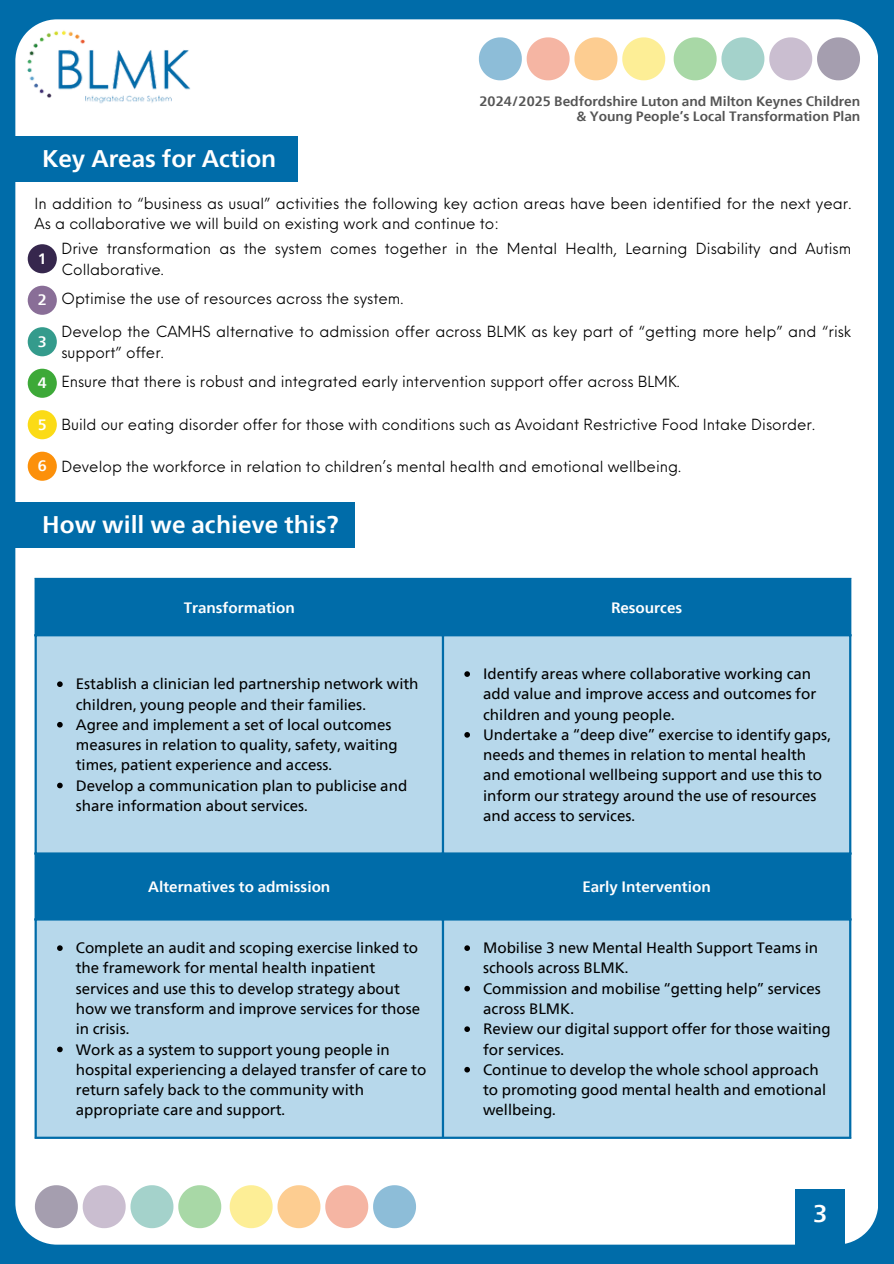
<style>
.page{position:relative;width:894px;height:1264px;background:#fff}
.page>*{position:absolute;margin:0;border:0;box-sizing:border-box;transform-origin:0 0}
.t1{font:700 24px "Neue Frutiger Devanagari";color:#fff}
.t2{font:15px/20.2px "Neue Frutiger Devanagari";color:#000}
.t3{font:15px/20.2px "Neue Einstellung";color:#000}
.t4{font:700 15px "Neue Frutiger Devanagari";color:#fff}
.t5{font:700 13.5px/14.7px "Neue Frutiger Devanagari";color:#545454;text-align:right}
</style>
<div class="page">
<div style="left:0;top:0;width:893px;height:1263px;background:#006ca9"></div>
<div style="left:15px;top:19px;width:863px;height:1225px;background:#fff"></div>
<img style="left:25px;top:29px;width:169px;height:74px">
<svg style="left:673px;top:37px;width:186px;height:43px;background:#c4d2ce"></svg>
<svg style="left:478px;top:37px;width:187px;height:43px;background:#e7d9c0"></svg>
<svg style="left:35px;top:1185px;width:186px;height:43px;background:#c4d2ce"></svg>
<svg style="left:229px;top:1185px;width:187px;height:43px;background:#e7d9c0"></svg>
<div style="left:795px;top:1188px;width:49px;height:75px;background:#006ca9"></div>
<div style="left:0;top:137px;width:297px;height:45px;background:#006ca9"></div>
<div style="left:28px;top:244px;width:29px;height:29px;background:#36274d;border-radius:50%"></div>
<div style="left:28px;top:286px;width:29px;height:29px;background:#896e97;border-radius:50%"></div>
<div style="left:28px;top:327px;width:29px;height:29px;background:#349b8c;border-radius:50%"></div>
<div style="left:28px;top:369px;width:29px;height:29px;background:#3da938;border-radius:50%"></div>
<div style="left:28px;top:410px;width:29px;height:29px;background:#fbdb16;border-radius:50%"></div>
<div style="left:28px;top:451px;width:29px;height:30px;background:#fc900a;border-radius:50%"></div>
<div style="left:0;top:502px;width:354px;height:45px;background:#006ca9"></div>
<svg style="left:37px;top:580px;width:811px;height:54px"></svg>
<svg style="left:37px;top:636px;width:811px;height:500px;background:#9ec9e2"></svg>
<svg style="left:57px;top:681px;width:6px;height:6px"></svg>
<svg style="left:57px;top:722px;width:6px;height:5px"></svg>
<svg style="left:57px;top:782px;width:6px;height:6px"></svg>
<svg style="left:464px;top:671px;width:6px;height:6px"></svg>
<svg style="left:464px;top:732px;width:6px;height:5px"></svg>
<svg style="left:57px;top:945px;width:6px;height:5px"></svg>
<svg style="left:57px;top:1046px;width:6px;height:6px"></svg>
<svg style="left:464px;top:945px;width:6px;height:5px"></svg>
<svg style="left:464px;top:985px;width:6px;height:6px"></svg>
<svg style="left:464px;top:1026px;width:6px;height:5px"></svg>
<svg style="left:464px;top:1066px;width:6px;height:6px"></svg>
<hr style="left:35px;top:580px;width:2px;height:556px;background:#006ca9">
<hr style="left:441px;top:580px;width:3px;height:556px;background:#006ca9">
<hr style="left:848px;top:580px;width:3px;height:556px;background:#006ca9">
<hr style="left:35px;top:578px;width:816px;height:2px;background:#006ca9">
<hr style="left:35px;top:634px;width:816px;height:2px;background:#006ca9">
<hr style="left:35px;top:852px;width:816px;height:2px;background:#006ca9">
<hr style="left:35px;top:918px;width:816px;height:2px;background:#006ca9">
<hr style="left:35px;top:1136px;width:816px;height:2px;background:#006ca9">
<p class="t5" style="left:479px;top:94px;width:382px">2024/2025 Bedfordshire Luton and Milton Keynes Children &amp; Young People’s Local Transformation Plan</p>
<p class="t1" style="left:42px;top:138px;width:235px">Key Areas for Action</p>
<p class="t3" style="left:35px;top:191px;width:818px">In addition to “business as usual” activities the following key action areas have been identified for the next year.<br>As a collaborative we will build on existing work and continue to:</p>
<p class="t3" style="left:61px;top:237px;width:791px">Drive transformation as the system comes together in the Mental Health, Learning Disability and Autism<br>Collaborative.</p>
<p class="t3" style="left:61px;top:287px;width:343px">Optimise the use of resources across the system.</p>
<p class="t3" style="left:61px;top:320px;width:791px">Develop the CAMHS alternative to admission offer across BLMK as key part of “getting more help” and “risk support” offer.</p>
<p class="t3" style="left:61px;top:370px;width:619px">Ensure that there is robust and integrated early intervention support offer across BLMK.</p>
<p class="t3" style="left:61px;top:413px;width:754px">Build our eating disorder offer for those with conditions such as Avoidant Restrictive Food Intake Disorder.</p>
<p class="t3" style="left:61px;top:455px;width:621px">Develop the workforce in relation to children’s mental health and emotional wellbeing.</p>
<p class="t4" style="left:38px;top:246px;width:10px">1</p>
<p class="t4" style="left:38px;top:287px;width:10px">2</p>
<p class="t4" style="left:38px;top:328px;width:10px">3</p>
<p class="t4" style="left:38px;top:370px;width:10px">4</p>
<p class="t4" style="left:38px;top:412px;width:10px">5</p>
<p class="t4" style="left:38px;top:453px;width:10px">6</p>
<p class="t1" style="left:42px;top:503px;width:298px">How will we achieve this?</p>
<p class="t4" style="left:184px;top:594px;width:113px">Transformation</p>
<p class="t4" style="left:611px;top:594px;width:73px">Resources</p>
<h2 class="t2" style="left:76px;top:673px;width:344px">Establish a clinician led partnership network with children, young people and their families.</h2>
<p class="t2" style="left:76px;top:714px;width:323px">Agree and implement a set of local outcomes measures in relation to quality, safety, waiting times, patient experience and access.</p>
<p class="t2" style="left:76px;top:774px;width:333px">Develop a communication plan to publicise and share information about services.</p>
<p class="t2" style="left:483px;top:663px;width:334px">Identify areas where collaborative working can add value and improve access and outcomes for children and young people.</p>
<p class="t2" style="left:483px;top:724px;width:349px">Undertake a “deep dive” exercise to identify gaps, needs and themes in relation to mental health and emotional wellbeing support and use this to inform our strategy around the use of resources and access to services.</p>
<p class="t4" style="left:148px;top:873px;width:183px">Alternatives to admission</p>
<p class="t4" style="left:582px;top:873px;width:130px">Early Intervention</p>
<p class="t2" style="left:76px;top:937px;width:346px">Complete an audit and scoping exercise linked to the framework for mental health inpatient services and use this to develop strategy about how we transform and improve services for those in crisis.</p>
<p class="t2" style="left:76px;top:1038px;width:352px">Work as a system to support young people in hospital experiencing a delayed transfer of care to return safely back to the community with appropriate care and support.</p>
<p class="t2" style="left:483px;top:937px;width:336px">Mobilise 3 new Mental Health Support Teams in schools across BLMK.</p>
<p class="t2" style="left:483px;top:977px;width:339px">Commission and mobilise “getting help” services across BLMK.</p>
<p class="t2" style="left:483px;top:1018px;width:349px">Review our digital support offer for those waiting for services.</p>
<p class="t2" style="left:483px;top:1058px;width:344px">Continue to develop the whole school approach to promoting good mental health and emotional wellbeing.</p>
<p class="t1" style="left:812px;top:1192px;width:16px">3</p>
</div>
